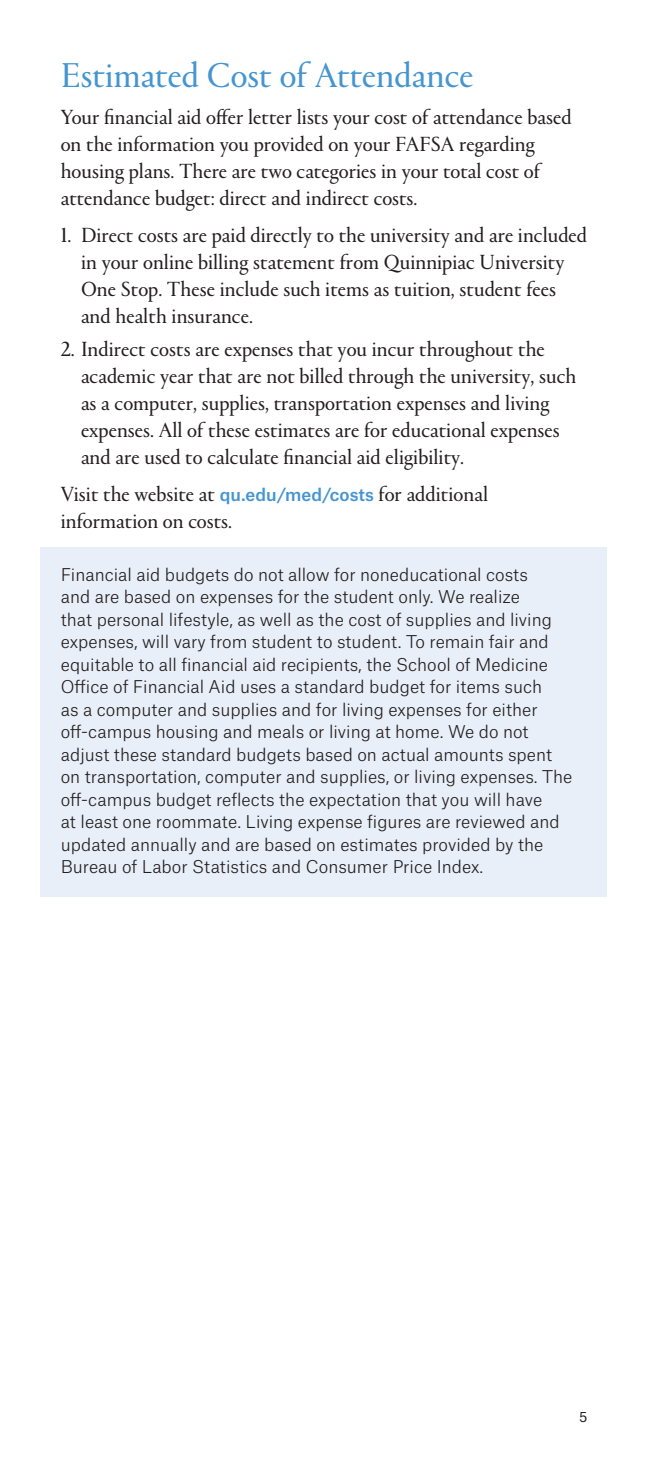
<style>
.page{position:relative;width:648px;height:1458px;background:#fff}
.page>*{position:absolute;margin:0;border:0;box-sizing:border-box;transform-origin:0 0}
.H2-headline_next_fra{font:36px "Portrait Q";color:#4495d1}
.p-body{font:21.38px/27px "Portrait Q";color:#231f20}
.P-Note{font:300 16.88px/22.5px "Atlas Grotesk";color:#231f20}
.t1{font:13.5px "Atlas Grotesk";color:#231f20}
.s1{font-family:"Atlas Grotesk";font-weight:500;font-size:16.88px;color:#4495d1}
</style>
<div class="page">
<div style="left:40px;top:547px;width:568px;height:349px;background:#e9eff8"></div>
<h2 class="H2-headline_next_fra" style="left:61px;top:51px;width:414px">Estimated Cost of Attendance</h2>
<p class="p-body" style="left:61px;top:103px;width:512px">Your financial aid offer letter lists your cost of attendance based on the information you provided on your FAFSA regarding housing plans. There are two categories in your total cost of attendance budget: direct and indirect costs.</p>
<p class="p-body" style="left:81px;top:221px;width:508px;text-indent:-20px">1. Direct costs are paid directly to the university and are included in your online billing statement from Quinnipiac University One Stop. These include such items as tuition, student fees and health insurance.</p>
<p class="p-body" style="left:81px;top:335px;width:497px;text-indent:-20px">2. Indirect costs are expenses that you incur throughout the academic year that are not billed through the university, such as a computer, supplies, transportation expenses and living expenses. All of these estimates are for educational expenses and are used to calculate financial aid eligibility.</p>
<p class="p-body" style="left:61px;top:480px;width:429px">Visit the website at <span class="s1">qu.edu/med/costs</span> for additional information on costs.</p>
<p class="P-Note" style="left:61px;top:561px;width:513px">Financial aid budgets do not allow for noneducational costs<br>and are based on expenses for the student only. We realize<br>that personal lifestyle, as well as the cost of supplies and living expenses, will vary from student to student. To remain fair and equitable to all financial aid recipients, the School of Medicine Office of Financial Aid uses a standard budget for items such<br>as a computer and supplies and for living expenses for either off-campus housing and meals or living at home. We do not adjust these standard budgets based on actual amounts spent on transportation, computer and supplies, or living expenses. The off-campus budget reflects the expectation that you will have<br>at least one roommate. Living expense figures are reviewed and updated annually and are based on estimates provided by the Bureau of Labor Statistics and Consumer Price Index.</p>
<p class="t1" style="left:579px;top:1406px;width:10px">5</p>
</div>
